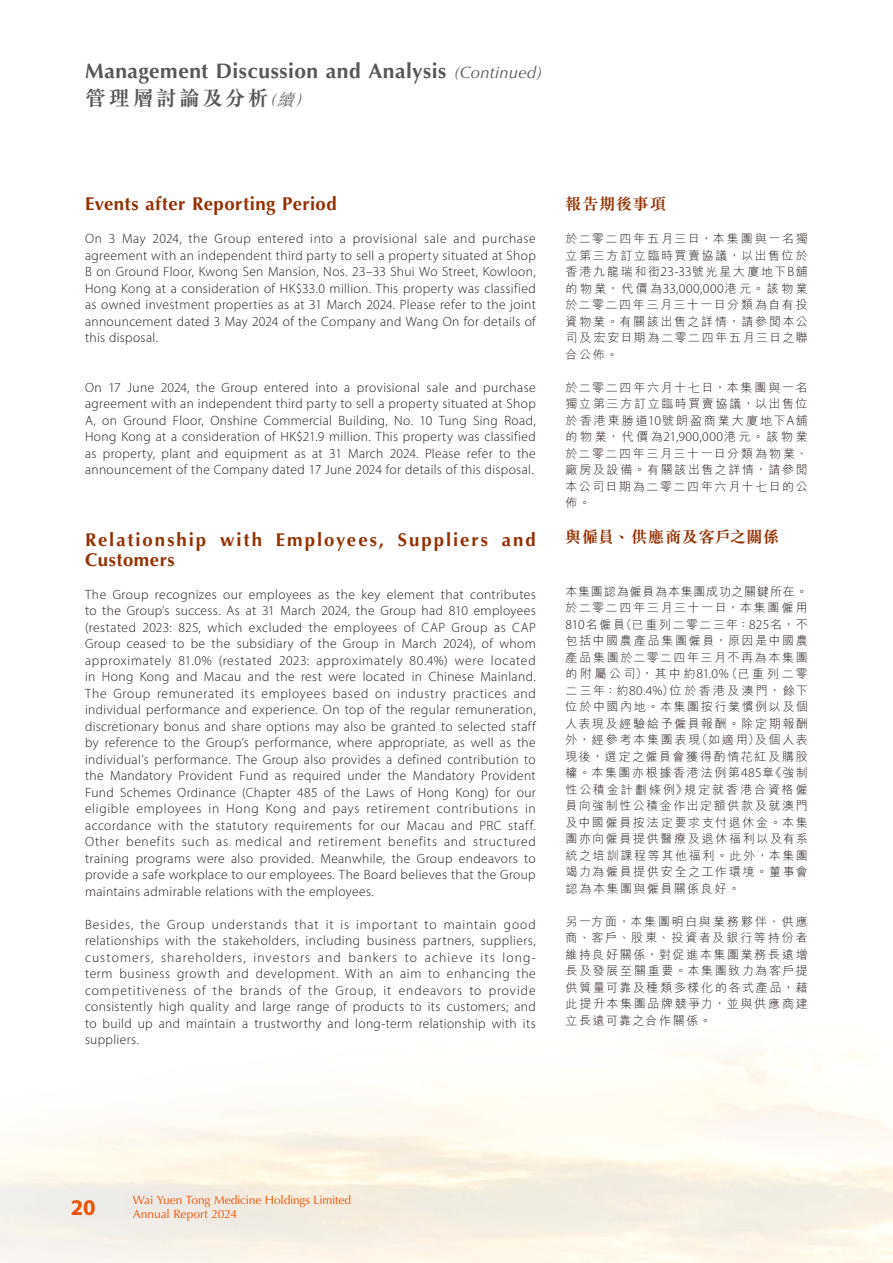
<style>
.page{position:relative;width:893px;height:1263px;background:#fff}
.page>*{position:absolute;margin:0;border:0;box-sizing:border-box;transform-origin:0 0}
.t1{font:700 22.5px "Myriad Pro";color:#ea5307}
.t2{font:700 21px "Optima LT Std";letter-spacing:.025em;color:#595857}
.t3{font:700 21px "M Sung HK";letter-spacing:.1em;color:#595857}
.t4{font:700 18.6px/19.5px "Optima LT Std";letter-spacing:.09em;color:#943000}
.t5{font:700 18.6px "Optima LT Std";letter-spacing:.025em;color:#943000}
.t6{font:700 16.5px "M Sung HK";letter-spacing:.015em;color:#943000}
.t7{font:300 13.5px/16.5px "Myriad Pro";letter-spacing:.025em;color:#231916;text-align:justify}
.t8{font:300 12px/16.5px "M Hei HK";letter-spacing:.14em;color:#231916;text-align:justify}
.t9{font:12px "Optima LT Std";letter-spacing:-.015em;color:#ea5307}
.s1{font-weight:400;font-style:italic;font-size:16.5px}
.s2{font-weight:300;font-style:italic;font-size:16.5px}
.s3{font-family:"Myriad Pro";font-size:13.5px}
</style>
<div class="page">
<h2 class="t2" style="left:85px;top:59px;width:459px">Management Discussion and Analysis <span class="s1">(Continued)</span></h2>
<h2 class="t3" style="left:85px;top:87px;width:233px">管理層討論及分析<span class="s2">（續）</span></h2>
<h3 class="t5" style="left:85px;top:193px;width:253px">Events after Reporting Period</h3>
<p class="t7" style="left:85px;top:230px;width:452px">On 3 May 2024, the Group entered into a provisional sale and purchase agreement with an independent third party to sell a property situated at Shop B on Ground Floor, Kwong Sen Mansion, Nos. 23–33 Shui Wo Street, Kowloon, Hong Kong at a consideration of HK$33.0 million. This property was classified as owned investment properties as at 31 March 2024. Please refer to the joint announcement dated 3 May 2024 of the Company and Wang On for details of this disposal.</p>
<p class="t7" style="left:85px;top:379px;width:452px">On 17 June 2024, the Group entered into a provisional sale and purchase agreement with an independent third party to sell a property situated at Shop A, on Ground Floor, Onshine Commercial Building, No. 10 Tung Sing Road, Hong Kong at a consideration of HK$21.9 million. This property was classified as property, plant and equipment as at 31 March 2024. Please refer to the announcement of the Company dated 17 June 2024 for details of this disposal.</p>
<h3 class="t4" style="left:85px;top:531px;width:452px">Relationship with Employees, Suppliers and<br>Customers</h3>
<p class="t7" style="left:85px;top:586px;width:452px">The Group recognizes our employees as the key element that contributes to the Group’s success. As at 31 March 2024, the Group had 810 employees (restated 2023: 825, which excluded the employees of CAP Group as CAP Group ceased to be the subsidiary of the Group in March 2024), of whom approximately 81.0% (restated 2023: approximately 80.4%) were located in Hong Kong and Macau and the rest were located in Chinese Mainland.<br>The Group remunerated its employees based on industry practices and individual performance and experience. On top of the regular remuneration, discretionary bonus and share options may also be granted to selected staff by reference to the Group’s performance, where appropriate, as well as the individual’s performance. The Group also provides a defined contribution to the Mandatory Provident Fund as required under the Mandatory Provident Fund Schemes Ordinance (Chapter 485 of the Laws of Hong Kong) for our eligible employees in Hong Kong and pays retirement contributions in accordance with the statutory requirements for our Macau and PRC staff.<br>Other benefits such as medical and retirement benefits and structured training programs were also provided. Meanwhile, the Group endeavors to provide a safe workplace to our employees. The Board believes that the Group maintains admirable relations with the employees.</p>
<p class="t7" style="left:85px;top:916px;width:452px">Besides, the Group understands that it is important to maintain good relationships with the stakeholders, including business partners, suppliers, customers, shareholders, investors and bankers to achieve its long&shy;term business growth and development. With an aim to enhancing the competitiveness of the brands of the Group, it endeavors to provide consistently high quality and large range of products to its customers; and to build up and maintain a trustworthy and long-term relationship with its suppliers.</p>
<p class="t6" style="left:565px;top:196px;width:103px">報告期後事項</p>
<p class="t8" style="left:566px;top:230px;width:244px">於二零二四年五月三日，本集團與一名獨立第三方訂立臨時買賣協議，以出售位於香港九龍瑞和街<span class="s3">23-33</span>號光星大廈地下<span class="s3">B</span>舖的物業，代價為<span class="s3">33,000,000</span>港元。該物業於二零二四年三月三十一日分類為自有投資物業。有關該出售之詳情，請參閱本公司及宏安日期為二零二四年五月三日之聯合公佈。</p>
<p class="t8" style="left:566px;top:379px;width:244px">於二零二四年六月十七日，本集團與一名獨立第三方訂立臨時買賣協議，以出售位於香港東勝道<span class="s3">10</span>號朗盈商業大廈地下<span class="s3">A</span>舖的物業，代價為<span class="s3">21,900,000</span>港元。該物業於二零二四年三月三十一日分類為物業、廠房及設備。有關該出售之詳情，請參閱本公司日期為二零二四年六月十七日的公佈。</p>
<p class="t6" style="left:565px;top:529px;width:216px">與僱員、供應商及客戶之關係</p>
<p class="t8" style="left:566px;top:583px;width:244px">本集團認為僱員為本集團成功之關鍵所在。於二零二四年三月三十一日，本集團僱用<span class="s3">810</span>名僱員（已重列二零二三年：<span class="s3">825</span>名，不包括中國農產品集團僱員，原因是中國農產品集團於二零二四年三月不再為本集團的附屬公司），其中約<span class="s3">81.0%</span>（已重列二零二三年：約<span class="s3">80.4%</span>）位於香港及澳門，餘下位於中國內地。本集團按行業慣例以及個人表現及經驗給予僱員報酬。除定期報酬外，經參考本集團表現（如適用）及個人表現後，選定之僱員會獲得酌情花紅及購股權。本集團亦根據香港法例第<span class="s3">485</span>章《強制性公積金計劃條例》規定就香港合資格僱員向強制性公積金作出定額供款及就澳門及中國僱員按法定要求支付退休金。本集團亦向僱員提供醫療及退休福利以及有系統之培訓課程等其他福利。此外，本集團竭力為僱員提供安全之工作環境。董事會認為本集團與僱員關係良好。</p>
<p class="t8" style="left:566px;top:913px;width:244px">另一方面，本集團明白與業務夥伴、供應商、客戶、股東、投資者及銀行等持份者維持良好關係，對促進本集團業務長遠增長及發展至關重要。本集團致力為客戶提供質量可靠及種類多樣化的各式產品，藉此提升本集團品牌競爭力，並與供應商建立長遠可靠之合作關係。</p>
<p class="t9" style="left:133px;top:1192px;width:220px">Wai Yuen Tong Medicine Holdings Limited</p>
<h1 class="t1" style="left:71px;top:1192px;width:26px">20</h1>
<p class="t9" style="left:133px;top:1207px;width:106px">Annual Report 2024</p>
</div>
